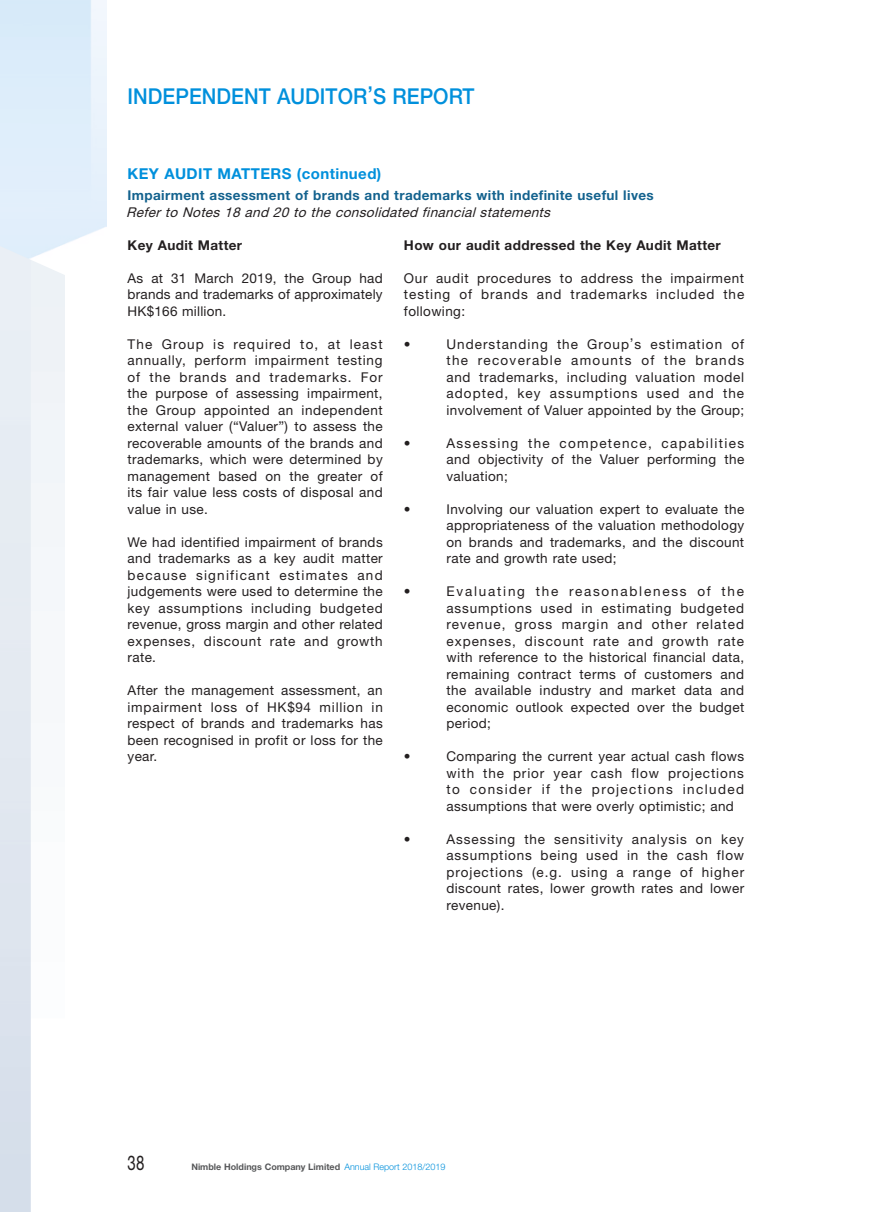
<style>
.page{position:relative;width:893px;height:1212px;background:#fff}
.page>*{position:absolute;margin:0;border:0;box-sizing:border-box;transform-origin:0 0}
.t1{font:500 21.9px "Helvetica Neue LT Std";letter-spacing:.005em;color:#0090dc;scale:.93 1}
.Notes{font:20.25px "Helvetica Neue LT Std";color:#231f20;scale:.74 1}
.Heading_1{font:700 15px "Helvetica Neue LT Std";letter-spacing:.03em;color:#0090dc}
.Body_Text{font:13.5px/16.5px "Helvetica Neue LT Std";letter-spacing:.03em;color:#231f20;text-align:justify}
.Heading_2{font:700 13.5px "Helvetica Neue LT Std";letter-spacing:.03em;color:#13628e}
.Body_Text-2{font:italic 13.5px "Helvetica Neue LT Std";color:#231f20}
.Body_Text-3{font:700 13.5px "Helvetica Neue LT Std";letter-spacing:.03em;color:#231f20}
.t2{font:700 9px "Helvetica Neue LT Std";color:#57585a}
.s1{font-weight:300;color:#0090dc}
</style>
<div class="page">
<p class="t1" style="left:128px;top:83px;width:375px">INDEPENDENT AUDITOR’S REPORT</p>
<p class="Heading_1" style="left:128px;top:165px;width:255px">KEY AUDIT MATTERS (continued)</p>
<p class="Heading_2" style="left:128px;top:187px;width:528px">Impairment assessment of brands and trademarks with indefinite useful lives</p>
<p class="Body_Text-2" style="left:126px;top:204px;width:430px">Referto Notes18 and 20 to the consolidated financialstatements</p>
<p class="Body_Text-3" style="left:128px;top:237px;width:116px">Key Audit Matter</p>
<p class="Body_Text-3" style="left:404px;top:237px;width:318px">How our audit addressed the Key Audit Matter</p>
<p class="Body_Text" style="left:128px;top:269px;width:257px">As at 31 March 2019, the Group had brands and trademarks of approximately HK$166 million.</p>
<p class="Body_Text" style="left:128px;top:335px;width:257px">The Group is required to, at least annually, perform impairment testing of the brands and trademarks. For the purpose of assessing impairment, the Group appointed an independent external valuer (“Valuer”) to assess the recoverable amounts of the brands and trademarks, which were determined by management based on the greater of its fair value less costs of disposal and value in use.</p>
<p class="Body_Text" style="left:128px;top:533px;width:257px">We had identified impairment of brands and trademarks as a key audit matter because significant estimates and judgements were used to determine the key assumptions including budgeted revenue, gross margin and other related expenses, discount rate and growth rate.</p>
<p class="Body_Text" style="left:128px;top:682px;width:257px">After the management assessment, an impairment loss of HK$94 million in respect of brands and trademarks has been recognised in profit or loss for the year.</p>
<p class="Body_Text" style="left:404px;top:269px;width:342px">Our audit procedures to address the impairment testing of brands and trademarks included the following:</p>
<p class="Body_Text" style="left:404px;top:335px;width:8px">•</p>
<p class="Body_Text" style="left:446px;top:335px;width:299px">Understanding the Group’s estimation of the recoverable amounts of the brands and trademarks, including valuation model adopted, key assumptions used and the involvement of Valuer appointed by the Group;</p>
<p class="Body_Text" style="left:404px;top:434px;width:8px">•</p>
<p class="Body_Text" style="left:446px;top:434px;width:299px">Assessing the competence, capabilities and objectivity of the Valuer performing the valuation;</p>
<p class="Body_Text" style="left:404px;top:500px;width:8px">•</p>
<p class="Body_Text" style="left:446px;top:500px;width:299px">Involving our valuation expert to evaluate the appropriateness of the valuation methodology on brands and trademarks, and the discount rate and growth rate used;</p>
<p class="Body_Text" style="left:404px;top:583px;width:8px">•</p>
<p class="Body_Text" style="left:446px;top:583px;width:299px">Evaluating the reasonableness of the assumptions used in estimating budgeted revenue, gross margin and other related expenses, discount rate and growth rate with reference to the historical financial data, remaining contract terms of customers and the available industry and market data and economic outlook expected over the budget period;</p>
<p class="Body_Text" style="left:404px;top:748px;width:8px">•</p>
<p class="Body_Text" style="left:446px;top:748px;width:299px">Comparing the current year actual cash flows with the prior year cash flow projections to consider if the projections included assumptions that were overly optimistic; and</p>
<p class="Body_Text" style="left:404px;top:830px;width:8px">•</p>
<p class="Body_Text" style="left:446px;top:830px;width:299px">Assessing the sensitivity analysis on key assumptions being used in the cash flow projections (e.g. using a range of higher discount rates, lower growth rates and lower revenue).</p>
<p class="Notes" style="left:128px;top:1150px;width:25px">38</p>
<p class="t2" style="left:191px;top:1161px;width:256px">Nimble Holdings Company Limited <span class="s1">Annual Report 2018/2019</span></p>
</div>
